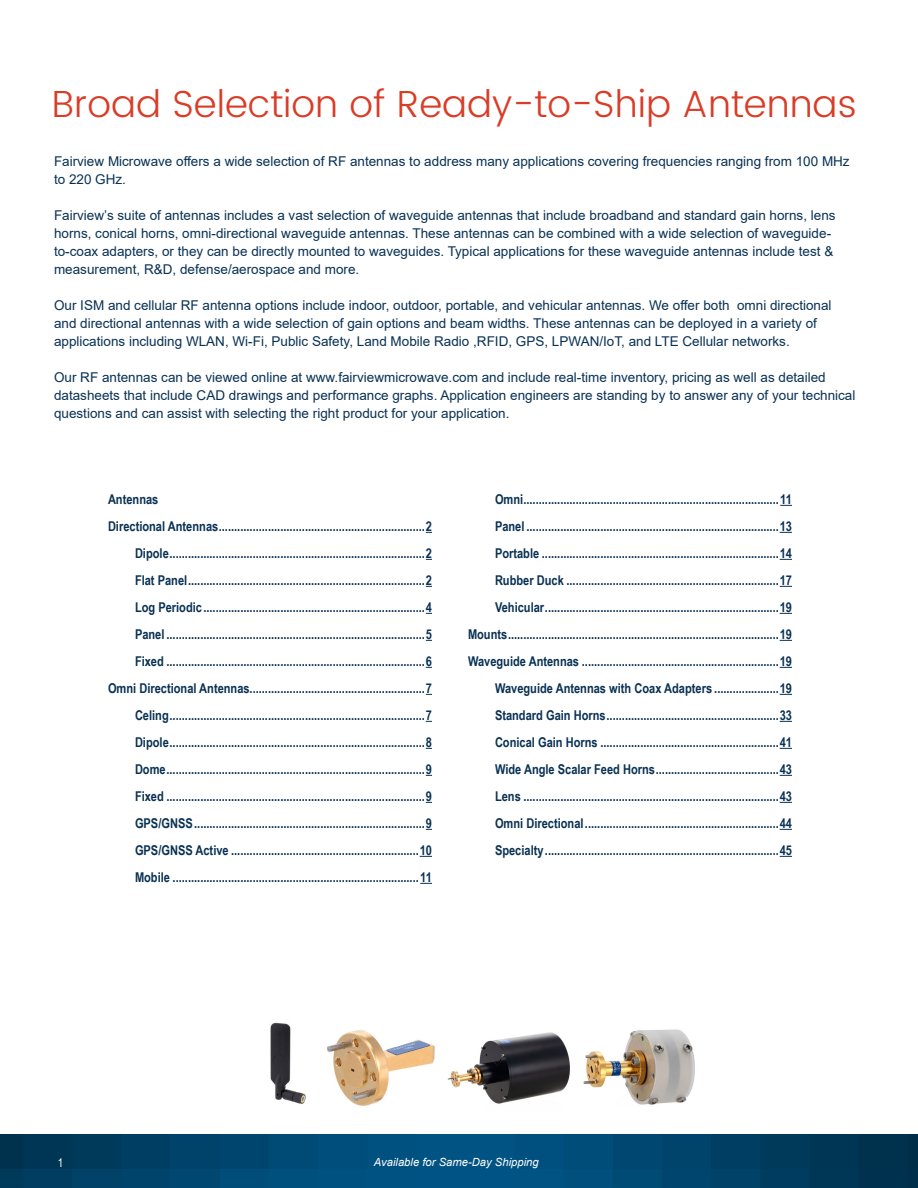
<style>
.page{position:relative;width:918px;height:1188px;background:#fff}
.page>*{position:absolute;margin:0;border:0;box-sizing:border-box;transform-origin:0 0}
.PSG_Header_1{font:300 37.65px "Poppins";color:#d93c27}
.Paragraph_Style_1{font:700 13.5px "Arial Narrow";color:#093153}
.PSG_Paragraph{font:13.5px/18px "Arial";color:#093153}
.t1{font:12px "Arial Narrow";color:#fff}
.t2{font:italic 11.25px "Arial";color:#fff}
</style>
<div class="page">
<svg style="left:0;top:1134px;width:918px;height:54px;background:#00446c"></svg>
<img style="left:270px;top:1022px;width:36px;height:82px">
<img style="left:327px;top:1030px;width:108px;height:76px">
<img style="left:448px;top:1032px;width:122px;height:72px">
<img style="left:583px;top:1029px;width:112px;height:76px">
<svg style="left:420px;top:856px;width:12px;height:1px"></svg>
<svg style="left:420px;top:883px;width:12px;height:1px"></svg>
<svg style="left:780px;top:505px;width:12px;height:1px"></svg>
<svg style="left:780px;top:532px;width:12px;height:1px"></svg>
<svg style="left:780px;top:559px;width:12px;height:1px"></svg>
<svg style="left:780px;top:586px;width:12px;height:1px"></svg>
<svg style="left:780px;top:613px;width:12px;height:1px"></svg>
<svg style="left:780px;top:640px;width:12px;height:1px"></svg>
<svg style="left:780px;top:667px;width:12px;height:1px"></svg>
<svg style="left:780px;top:694px;width:12px;height:1px"></svg>
<svg style="left:780px;top:721px;width:12px;height:1px"></svg>
<svg style="left:780px;top:748px;width:12px;height:1px"></svg>
<svg style="left:780px;top:775px;width:12px;height:1px"></svg>
<svg style="left:780px;top:802px;width:12px;height:1px"></svg>
<svg style="left:780px;top:829px;width:12px;height:1px"></svg>
<svg style="left:780px;top:856px;width:12px;height:1px"></svg>
<p class="PSG_Header_1" style="left:52px;top:77px;width:807px">Broad Selection of Ready-to-Ship Antennas</p>
<p class="PSG_Paragraph" style="left:54px;top:153px;width:797px">Fairview Microwave offers a wide selection of RF antennas to address many applications covering frequencies ranging from 100 MHz to 220 GHz.</p>
<p class="PSG_Paragraph" style="left:54px;top:207px;width:783px">Fairview’s suite of antennas includes a vast selection of waveguide antennas that include broadband and standard gain horns, lens horns, conical horns, omni-directional waveguide antennas. These antennas can be combined with a wide selection of waveguide&shy;to-coax adapters, or they can be directly mounted to waveguides. Typical applications for these waveguide antennas include test &amp; measurement, R&amp;D, defense/aerospace and more.</p>
<p class="PSG_Paragraph" style="left:54px;top:297px;width:779px">Our ISM and cellular RF antenna options include indoor, outdoor, portable, and vehicular antennas. We offer both omni directional and directional antennas with a wide selection of gain options and beam widths. These antennas can be deployed in a variety of applications including WLAN, Wi-Fi, Public Safety, Land Mobile Radio ,RFID, GPS, LPWAN/IoT, and LTE Cellular networks.</p>
<p class="PSG_Paragraph" style="left:54px;top:369px;width:803px">Our RF antennas can be viewed online at www.fairviewmicrowave.com and include real-time inventory, pricing as well as detailed datasheets that include CAD drawings and performance graphs. Application engineers are standing by to answer any of your technical questions and can assist with selecting the right product for your application.</p>
<p class="Paragraph_Style_1" style="left:108px;top:489px;width:52px">Antennas</p>
<p class="Paragraph_Style_1" style="left:108px;top:516px;width:325px">Directional Antennas...................................................................2</p>
<p class="Paragraph_Style_1" style="left:135px;top:543px;width:298px">Dipole...................................................................................2</p>
<p class="Paragraph_Style_1" style="left:135px;top:570px;width:298px">Flat Panel.............................................................................2</p>
<p class="Paragraph_Style_1" style="left:135px;top:597px;width:298px">Log Periodic........................................................................4</p>
<p class="Paragraph_Style_1" style="left:135px;top:624px;width:298px">Panel ....................................................................................5</p>
<p class="Paragraph_Style_1" style="left:135px;top:651px;width:298px">Fixed ....................................................................................6</p>
<p class="Paragraph_Style_1" style="left:108px;top:678px;width:325px">Omni Directional Antennas.........................................................7</p>
<p class="Paragraph_Style_1" style="left:135px;top:705px;width:298px">Celing...................................................................................7</p>
<p class="Paragraph_Style_1" style="left:135px;top:732px;width:298px">Dipole...................................................................................8</p>
<p class="Paragraph_Style_1" style="left:135px;top:759px;width:298px">Dome....................................................................................9</p>
<p class="Paragraph_Style_1" style="left:135px;top:786px;width:298px">Fixed ....................................................................................9</p>
<p class="Paragraph_Style_1" style="left:135px;top:813px;width:298px">GPS/GNSS...........................................................................9</p>
<p class="Paragraph_Style_1" style="left:135px;top:840px;width:298px">GPS/GNSS Active .............................................................10</p>
<p class="Paragraph_Style_1" style="left:135px;top:867px;width:298px">Mobile ................................................................................11</p>
<p class="Paragraph_Style_1" style="left:495px;top:489px;width:298px">Omni...................................................................................11</p>
<p class="Paragraph_Style_1" style="left:495px;top:516px;width:298px">Panel ..................................................................................13</p>
<p class="Paragraph_Style_1" style="left:495px;top:543px;width:298px">Portable .............................................................................14</p>
<p class="Paragraph_Style_1" style="left:495px;top:570px;width:298px">Rubber Duck .....................................................................17</p>
<p class="Paragraph_Style_1" style="left:495px;top:597px;width:298px">Vehicular............................................................................19</p>
<p class="Paragraph_Style_1" style="left:468px;top:624px;width:325px">Mounts........................................................................................19</p>
<p class="Paragraph_Style_1" style="left:468px;top:651px;width:325px">Waveguide Antennas ................................................................19</p>
<p class="Paragraph_Style_1" style="left:495px;top:678px;width:298px">Waveguide Antennas with Coax Adapters .....................19</p>
<p class="Paragraph_Style_1" style="left:495px;top:705px;width:298px">Standard Gain Horns........................................................33</p>
<p class="Paragraph_Style_1" style="left:495px;top:732px;width:298px">Conical Gain Horns ..........................................................41</p>
<p class="Paragraph_Style_1" style="left:495px;top:759px;width:298px">Wide Angle Scalar Feed Horns........................................43</p>
<p class="Paragraph_Style_1" style="left:495px;top:786px;width:298px">Lens ...................................................................................43</p>
<p class="Paragraph_Style_1" style="left:495px;top:813px;width:298px">Omni Directional...............................................................44</p>
<p class="Paragraph_Style_1" style="left:495px;top:840px;width:298px">Specialty............................................................................45</p>
<p class="t1" style="left:58px;top:1154px;width:7px">1</p>
<p class="t2" style="left:374px;top:1155px;width:166px">Available for Same-Day Shipping</p>
</div>
